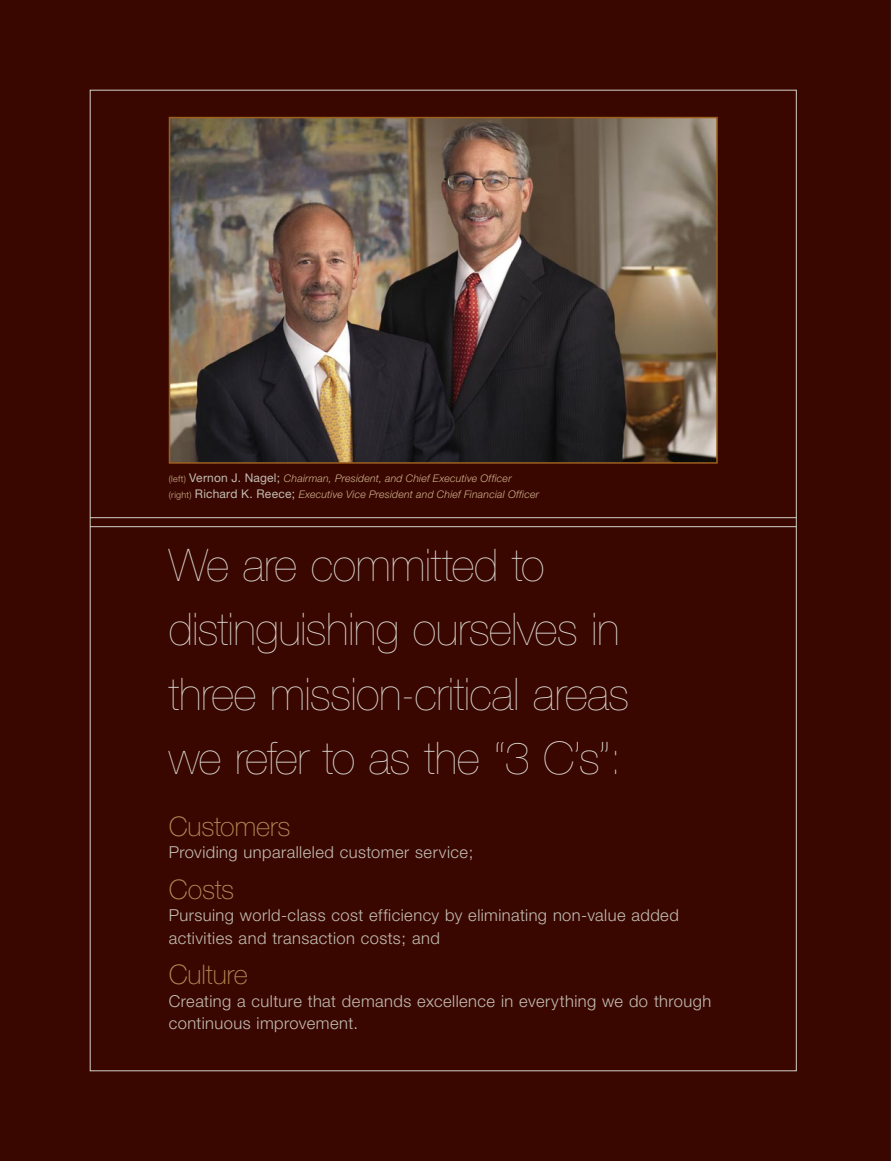
<style>
.page{position:relative;width:891px;height:1161px;background:#390700}
.page>*{position:absolute;margin:0;border:0;box-sizing:border-box;transform-origin:0 0}
.t1{font:200 45px/64.5px "Helvetica Neue";letter-spacing:-.01em;color:#dad7d2}
.t2{font:100 27px "Helvetica Neue";letter-spacing:-.005em;color:#b68857}
.t3{font:300 16.5px/22.5px "Helvetica Neue";letter-spacing:.025em;color:#c2bcb3}
.t4{font:italic 300 10.5px/16.5px "Helvetica Neue";letter-spacing:.02em;color:#ceaf8f}
.s1{font-style:normal;font-size:9px}
.s2{font-weight:400;font-style:normal;font-size:12px;color:#c2bcb3}
</style>
<div class="page">
<hr style="left:890px;top:0;width:1px;height:1161px;background:#272525">
<img style="left:172px;top:120px;width:543px;height:341px">
<div style="left:169px;top:117px;width:549px;height:347px;border:2px solid #9d601f"></div>
<hr style="left:90px;top:517px;width:706px;height:1px;background:#d4d0ca">
<hr style="left:90px;top:526px;width:706px;height:1px;background:#d4d0ca">
<p class="t4" style="left:169px;top:470px;width:372px"><span class="s1">(left)</span> <span class="s2">Vernon J. Nagel;</span> Chairman, President, and Chief Executive Officer<br><span class="s1">(right)</span> <span class="s2">Richard K. Reece;</span> Executive Vice President and Chief Financial Officer</p>
<h1 class="t1" style="left:169px;top:532px;width:462px">We are committed to distinguishing ourselves in three mission-critical areas we refer to as the “3 C’s”:</h1>
<h2 class="t2" style="left:169px;top:811px;width:123px">Customers</h2>
<p class="t3" style="left:169px;top:841px;width:306px">Providing unparalleled customer service;</p>
<h2 class="t2" style="left:169px;top:874px;width:67px">Costs</h2>
<p class="t3" style="left:169px;top:904px;width:512px">Pursuing world-class cost efficiency by eliminating non-value added activities and transaction costs; and</p>
<h2 class="t2" style="left:169px;top:959px;width:81px">Culture</h2>
<p class="t3" style="left:169px;top:989px;width:544px">Creating a culture that demands excellence in everything we do through continuous improvement.</p>
</div>
